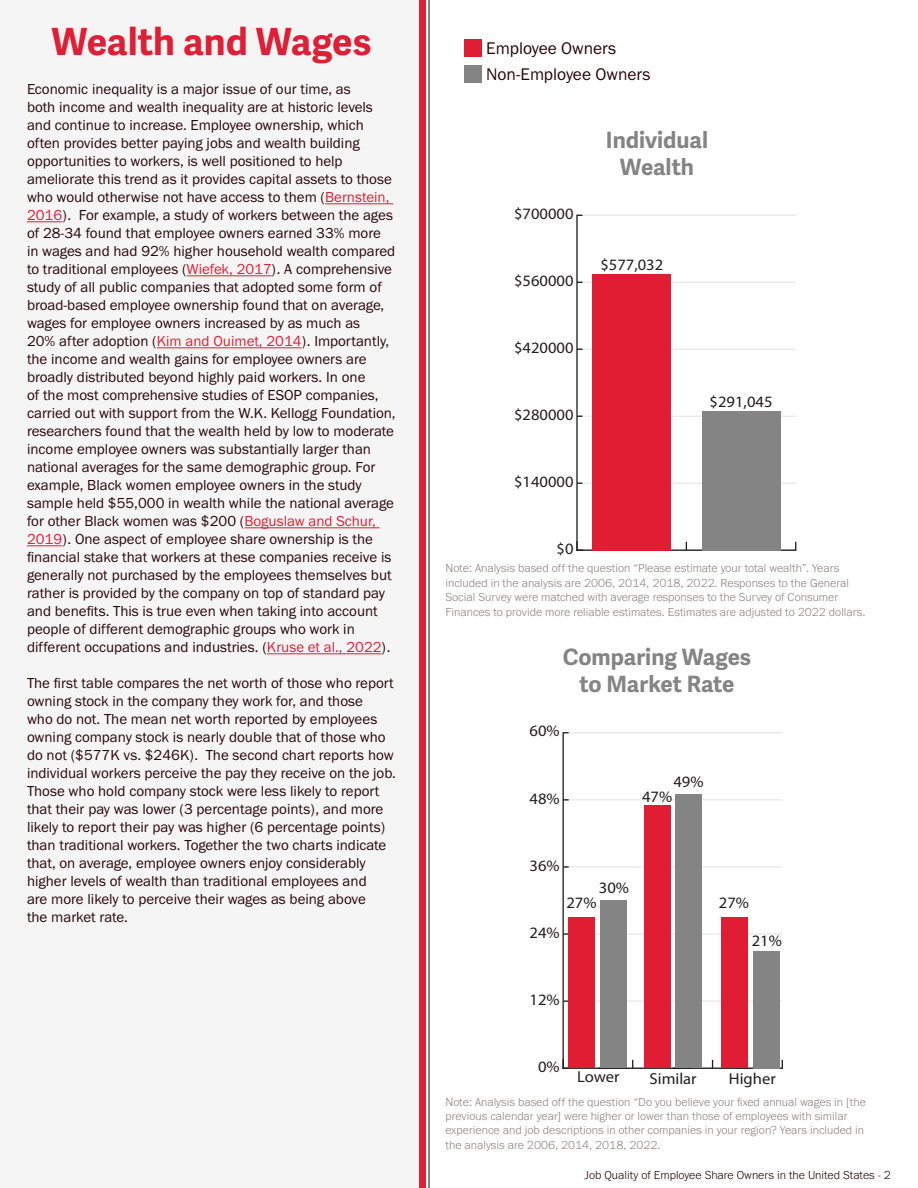
<style>
.page{position:relative;width:918px;height:1188px;background:#fff}
.page>*{position:absolute;margin:0;border:0;box-sizing:border-box;transform-origin:0 0}
.PageHeading{font:700 37.5px "Adelle Sans";color:#de1f35}
.GraphTitle{font:700 22.5px/27px "Adelle Sans";color:#848484;text-align:center}
.KeyText{font:17.4px "Franklin Gothic URW Boo";color:#29060a}
.t1{font:15.9px "Myriad Pro";color:#231f20;scale:1.04 1}
.t2{font:15.9px "Myriad Pro";color:#211e1e;scale:1.04 1}
.t3{font:15px/18px "Franklin Gothic URW Boo";color:#29060a}
.GraphNotes{font:300 12px/14.4px "Franklin Gothic URW";color:#948284}
.t4{font:300 12px "Franklin Gothic URW";color:#29060a}
.s1{color:#de1f35}
</style>
<div class="page">
<div style="left:0;top:0;width:423px;height:1188px;background:#f5f5f5"></div>
<div style="left:420px;top:0;width:6px;height:1188px;background:#de1f35"></div>
<hr style="left:428px;top:0;width:2px;height:1188px;background:#848484">
<hr style="left:577px;top:215px;width:219px;height:1px;background:#e7e8e9">
<hr style="left:577px;top:282px;width:219px;height:1px;background:#e7e8e9">
<hr style="left:577px;top:349px;width:219px;height:1px;background:#e7e8e9">
<hr style="left:577px;top:416px;width:219px;height:1px;background:#e7e8e9">
<hr style="left:577px;top:483px;width:219px;height:1px;background:#e7e8e9">
<hr style="left:577px;top:550px;width:219px;height:1px;background:#231f20">
<hr style="left:576px;top:215px;width:2px;height:335px;background:#231f20">
<svg style="left:576px;top:542px;width:6px;height:9px"></svg>
<div style="left:592px;top:274px;width:79px;height:276px;background:#e11d33"></div>
<div style="left:702px;top:411px;width:78px;height:139px;background:#848484"></div>
<hr style="left:325px;top:203px;width:68px;height:1px;background:#de1f35">
<hr style="left:27px;top:221px;width:35px;height:1px;background:#de1f35">
<hr style="left:187px;top:275px;width:85px;height:1px;background:#de1f35">
<hr style="left:157px;top:347px;width:145px;height:1px;background:#de1f35">
<hr style="left:245px;top:527px;width:135px;height:1px;background:#de1f35">
<hr style="left:27px;top:545px;width:35px;height:1px;background:#de1f35">
<hr style="left:267px;top:653px;width:115px;height:1px;background:#de1f35">
<div style="left:464px;top:39px;width:18px;height:17px;background:#e11d33"></div>
<div style="left:464px;top:65px;width:18px;height:18px;background:#848484"></div>
<hr style="left:563px;top:732px;width:219px;height:1px;background:#e7e8e9">
<hr style="left:563px;top:799px;width:219px;height:2px;background:#e7e8e9">
<hr style="left:563px;top:866px;width:219px;height:2px;background:#e7e8e9">
<hr style="left:563px;top:933px;width:219px;height:2px;background:#e7e8e9">
<hr style="left:563px;top:1000px;width:219px;height:2px;background:#e7e8e9">
<hr style="left:563px;top:1068px;width:219px;height:1px;background:#231f20">
<svg style="left:598px;top:1060px;width:35px;height:9px"></svg>
<hr style="left:563px;top:733px;width:1px;height:335px;background:#231f20">
<svg style="left:563px;top:866px;width:6px;height:2px"></svg>
<svg style="left:563px;top:799px;width:6px;height:2px"></svg>
<div style="left:568px;top:917px;width:27px;height:151px;background:#e11d33"></div>
<div style="left:601px;top:900px;width:26px;height:168px;background:#848484"></div>
<div style="left:644px;top:805px;width:26px;height:263px;background:#e11d33"></div>
<div style="left:675px;top:794px;width:26px;height:274px;background:#848484"></div>
<div style="left:721px;top:917px;width:26px;height:151px;background:#e11d33"></div>
<div style="left:754px;top:951px;width:26px;height:117px;background:#848484"></div>
<p class="PageHeading" style="left:52px;top:19px;width:321px">Wealth and Wages</p>
<p class="t3" style="left:27px;top:80px;width:370px">Economic inequality is a major issue of our time, as<br>both income and wealth inequality are at historic levels and continue to increase. Employee ownership, which often provides better paying jobs and wealth building opportunities to workers, is well positioned to help ameliorate this trend as it provides capital assets to those who would otherwise not have access to them (<span class="s1">Bernstein, 2016</span>). For example, a study of workers between the ages of 28-34 found that employee owners earned 33% more in wages and had 92% higher household wealth compared to traditional employees (<span class="s1">Wiefek, 2017</span>). A comprehensive study of all public companies that adopted some form of broad-based employee ownership found that on average, wages for employee owners increased by as much as<br>20% after adoption (<span class="s1">Kim and Ouimet, 2014</span>). Importantly, the income and wealth gains for employee owners are broadly distributed beyond highly paid workers. In one<br>of the most comprehensive studies of ESOP companies, carried out with support from the W.K. Kellogg Foundation, researchers found that the wealth held by low to moderate income employee owners was substantially larger than national averages for the same demographic group. For example, Black women employee owners in the study sample held $55,000 in wealth while the national average for other Black women was $200 (<span class="s1">Boguslaw and Schur, 2019</span>). One aspect of employee share ownership is the financial stake that workers at these companies receive is generally not purchased by the employees themselves but rather is provided by the company on top of standard pay and benefits. This is true even when taking into account people of different demographic groups who work in different occupations and industries. (<span class="s1">Kruse et al., 2022</span>).</p>
<p class="t3" style="left:27px;top:674px;width:371px">The first table compares the net worth of those who report owning stock in the company they work for, and those<br>who do not. The mean net worth reported by employees owning company stock is nearly double that of those who do not ($577K vs. $246K). The second chart reports how individual workers perceive the pay they receive on the job.<br>Those who hold company stock were less likely to report that their pay was lower (3 percentage points), and more likely to report their pay was higher (6 percentage points) than traditional workers. Together the two charts indicate that, on average, employee owners enjoy considerably higher levels of wealth than traditional employees and<br>are more likely to perceive their wages as being above<br>the market rate.</p>
<p class="KeyText" style="left:486px;top:37px;width:132px">Employee Owners</p>
<p class="KeyText" style="left:486px;top:63px;width:166px">Non-Employee Owners</p>
<p class="t1" style="left:514px;top:204px;width:59px">$700000</p>
<p class="t1" style="left:514px;top:271px;width:59px">$560000</p>
<p class="t1" style="left:514px;top:338px;width:59px">$420000</p>
<p class="t1" style="left:514px;top:405px;width:59px">$280000</p>
<p class="t1" style="left:514px;top:472px;width:59px">$140000</p>
<p class="t1" style="left:557px;top:539px;width:18px">$0</p>
<p class="GraphTitle" style="left:606px;top:127px;width:104px">Individual<br>Wealth</p>
<p class="t2" style="left:600px;top:255px;width:62px">$577,032</p>
<p class="t2" style="left:710px;top:392px;width:62px">$291,045</p>
<p class="GraphNotes" style="left:446px;top:561px;width:422px">Note: Analysis based off the question “Please estimate your total wealth”. Years included in the analysis are 2006, 2014, 2018, 2022. Responses to the General Social Survey were matched with average responses to the Survey of Consumer Finances to provide more reliable estimates. Estimates are adjusted to 2022 dollars.</p>
<p class="GraphTitle" style="left:563px;top:644px;width:190px">Comparing Wages to Market Rate</p>
<p class="t1" style="left:530px;top:721px;width:30px">60%</p>
<p class="t1" style="left:530px;top:788px;width:30px">48%</p>
<p class="t2" style="left:673px;top:772px;width:30px">49%</p>
<p class="t2" style="left:642px;top:787px;width:30px">47%</p>
<p class="t1" style="left:530px;top:855px;width:30px">36%</p>
<p class="t2" style="left:599px;top:878px;width:30px">30%</p>
<p class="t2" style="left:566px;top:893px;width:30px">27%</p>
<p class="t1" style="left:530px;top:923px;width:30px">24%</p>
<p class="t1" style="left:530px;top:990px;width:30px">12%</p>
<p class="t2" style="left:719px;top:893px;width:30px">27%</p>
<p class="t2" style="left:752px;top:931px;width:30px">21%</p>
<p class="t1" style="left:538px;top:1057px;width:22px">0%</p>
<p class="t2" style="left:577px;top:1067px;width:42px">Lower</p>
<p class="t2" style="left:650px;top:1068px;width:47px">Similar</p>
<p class="t2" style="left:729px;top:1068px;width:47px">Higher</p>
<p class="GraphNotes" style="left:446px;top:1094px;width:422px">Note: Analysis based off the question “Do you believe your fixed annual wages in [the previous calendar year] were higher or lower than those of employees with similar experience and job descriptions in other companies in your region? Years included in the analysis are 2006, 2014, 2018, 2022.</p>
<p class="t4" style="left:585px;top:1167px;width:308px">Job Quality of Employee Share Owners in the United States - 2</p>
</div>
